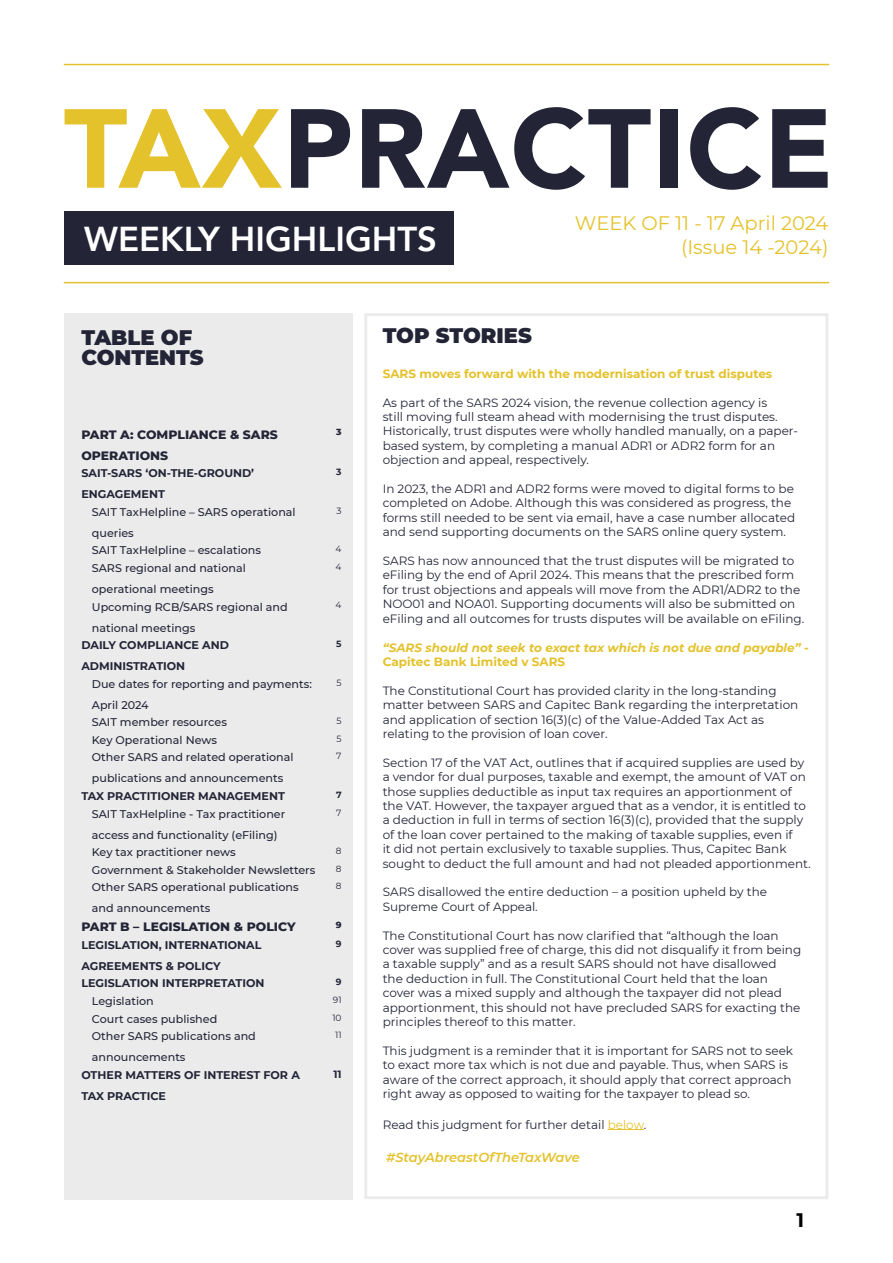
<style>
.page{position:relative;width:893px;height:1263px;background:#fff}
.page>*{position:absolute;margin:0;border:0;box-sizing:border-box;transform-origin:0 0}
.t1{font:900 111px "Avenir";letter-spacing:.01em;color:#232537}
.t2{font:800 34.5px "Avenir";color:#fff}
.t3{font:900 21px/20.2px "Montserrat";color:#232537}
.t4{font:19.5px/23.4px "Montserrat";color:#e4c22b;text-align:right}
.t5{font:700 19.5px "Montserrat";color:#000}
.t6{font:italic 600 13.05px "Montserrat";color:#e4c22b}
.t7{font:800 12.45px/21px "Montserrat";color:#232537}
.t8{font:12px/14.4px "Montserrat";color:#232537}
.t9{font:italic 700 12px/14.4px "Montserrat";color:#e4c22b}
.t10{font:700 12px "Montserrat";color:#e4c22b}
.t11{font:500 11.1px/21px "Montserrat";color:#232537}
.t12{font:700 11.1px/21px "Montserrat";color:#232537}
.t13{font:700 10.5px "Montserrat";color:#232537}
.t14{font:9px "Montserrat";color:#232537}
.t15{font:700 9px "Montserrat";color:#232537}
.t16{font:800 9px "Montserrat";color:#232537}
.s1{color:#e4c22b}
.s2{font-style:normal}
</style>
<div class="page">
<div style="left:65px;top:313px;width:288px;height:886px;background:#ebebeb"></div>
<div style="left:65px;top:211px;width:389px;height:54px;background:#232537"></div>
<hr style="left:64px;top:64px;width:765px;height:1px;background:#e4c22b">
<hr style="left:64px;top:282px;width:765px;height:1px;background:#e4c22b">
<hr style="left:608px;top:1129px;width:36px;height:1px;background:#e4c22b">
<h1 class="t1" style="left:64px;top:54px;width:771px"><span class="s1">TAX</span>PRACTICE</h1>
<h3 class="t4" style="left:575px;top:211px;width:255px">WEEK OF 11 - 17 April 2024 (Issue 14 -2024)</h3>
<h2 class="t2" style="left:84px;top:212px;width:354px">WEEKLY HIGHLIGHTS</h2>
<h3 class="t3" style="left:81px;top:326px;width:124px">TABLE OF<br>CONTENTS</h3>
<p class="t7" style="left:81px;top:423px;width:198px">PART A: COMPLIANCE &amp; SARS<br>OPERATIONS</p>
<p class="t16" style="left:336px;top:425px;width:7px">3</p>
<p class="t12" style="left:81px;top:462px;width:174px">SAIT-SARS ‘ON-THE-GROUND’<br>ENGAGEMENT</p>
<p class="t15" style="left:336px;top:465px;width:7px">3</p>
<p class="t11" style="left:92px;top:501px;width:205px">SAIT TaxHelpline – SARS operational queries</p>
<p class="t14" style="left:336px;top:504px;width:7px">3</p>
<p class="t11" style="left:92px;top:539px;width:171px">SAIT TaxHelpline – escalations</p>
<p class="t14" style="left:336px;top:543px;width:7px">4</p>
<p class="t11" style="left:92px;top:557px;width:155px">SARS regional and national operational meetings</p>
<p class="t14" style="left:336px;top:560px;width:7px">4</p>
<p class="t11" style="left:92px;top:596px;width:197px">Upcoming RCB/SARS regional and national meetings</p>
<p class="t14" style="left:336px;top:599px;width:7px">4</p>
<p class="t12" style="left:81px;top:634px;width:149px">DAILY COMPLIANCE AND<br>ADMINISTRATION</p>
<p class="t15" style="left:336px;top:637px;width:7px">5</p>
<p class="t11" style="left:92px;top:673px;width:222px">Due dates for reporting and payments:<br>April 2024</p>
<p class="t14" style="left:336px;top:676px;width:7px">5</p>
<p class="t11" style="left:92px;top:711px;width:137px">SAIT member resources</p>
<p class="t14" style="left:336px;top:715px;width:7px">5</p>
<p class="t11" style="left:92px;top:729px;width:127px">Key Operational News</p>
<p class="t14" style="left:336px;top:732px;width:7px">5</p>
<p class="t11" style="left:92px;top:747px;width:203px">Other SARS and related operational publications and announcements</p>
<p class="t14" style="left:336px;top:750px;width:7px">7</p>
<p class="t12" style="left:81px;top:785px;width:205px">TAX PRACTITIONER MANAGEMENT</p>
<p class="t15" style="left:336px;top:788px;width:7px">7</p>
<p class="t11" style="left:92px;top:803px;width:195px">SAIT TaxHelpline - Tax practitioner access and functionality (eFiling)</p>
<p class="t14" style="left:336px;top:806px;width:7px">7</p>
<p class="t11" style="left:92px;top:841px;width:145px">Key tax practitioner news</p>
<p class="t14" style="left:336px;top:845px;width:7px">8</p>
<p class="t11" style="left:92px;top:859px;width:225px">Government &amp; Stakeholder Newsletters</p>
<p class="t14" style="left:336px;top:862px;width:7px">8</p>
<p class="t11" style="left:92px;top:876px;width:208px">Other SARS operational publications and announcements</p>
<p class="t14" style="left:336px;top:880px;width:7px">8</p>
<p class="t7" style="left:81px;top:916px;width:216px">PART B – LEGISLATION &amp; POLICY</p>
<p class="t16" style="left:336px;top:918px;width:7px">9</p>
<p class="t12" style="left:81px;top:934px;width:182px">LEGISLATION, INTERNATIONAL<br>AGREEMENTS &amp; POLICY</p>
<p class="t15" style="left:336px;top:937px;width:7px">9</p>
<p class="t12" style="left:81px;top:972px;width:185px">LEGISLATION INTERPRETATION</p>
<p class="t15" style="left:336px;top:976px;width:7px">9</p>
<p class="t11" style="left:92px;top:990px;width:63px">Legislation</p>
<p class="t14" style="left:333px;top:993px;width:10px">91</p>
<p class="t11" style="left:92px;top:1008px;width:127px">Court cases published</p>
<p class="t14" style="left:332px;top:1011px;width:11px">10</p>
<p class="t11" style="left:92px;top:1025px;width:165px">Other SARS publications and announcements</p>
<p class="t14" style="left:335px;top:1029px;width:8px">11</p>
<p class="t12" style="left:81px;top:1064px;width:220px">OTHER MATTERS OF INTEREST FOR A<br>TAX PRACTICE</p>
<p class="t13" style="left:333px;top:1067px;width:10px">11</p>
<h3 class="t3" style="left:383px;top:324px;width:151px">TOP STORIES</h3>
<p class="t10" style="left:383px;top:365px;width:391px">SARS moves forward with the modernisation of trust disputes</p>
<p class="t8" style="left:383px;top:395px;width:417px">As part of the SARS 2024 vision, the revenue collection agency is<br>still moving full steam ahead with modernising the trust disputes.<br>Historically, trust disputes were wholly handled manually, on a paper&shy;based system, by completing a manual ADR1 or ADR2 form for an objection and appeal, respectively.</p>
<p class="t8" style="left:383px;top:481px;width:414px">In 2023, the ADR1 and ADR2 forms were moved to digital forms to be completed on Adobe. Although this was considered as progress, the forms still needed to be sent via email, have a case number allocated and send supporting documents on the SARS online query system.</p>
<p class="t8" style="left:383px;top:553px;width:423px">SARS has now announced that the trust disputes will be migrated to eFiling by the end of April 2024. This means that the prescribed form for trust objections and appeals will move from the ADR1/ADR2 to the NOO01 and NOA01. Supporting documents will also be submitted on eFiling and all outcomes for trusts disputes will be available on eFiling.</p>
<p class="t9" style="left:383px;top:639px;width:428px">“SARS should not seek to exact tax which is not due and payable” <span class="s2">-<br>Capitec Bank Limited v SARS</span></p>
<p class="t8" style="left:383px;top:683px;width:417px">The Constitutional Court has provided clarity in the long-standing matter between SARS and Capitec Bank regarding the interpretation and application of section 16(3)(c) of the Value-Added Tax Act as relating to the provision of loan cover.</p>
<p class="t8" style="left:383px;top:755px;width:430px">Section 17 of the VAT Act, outlines that if acquired supplies are used by a vendor for dual purposes, taxable and exempt, the amount of VAT on those supplies deductible as input tax requires an apportionment of the VAT. However, the taxpayer argued that as a vendor, it is entitled to a deduction in full in terms of section 16(3)(c), provided that the supply of the loan cover pertained to the making of taxable supplies, even if<br>it did not pertain exclusively to taxable supplies. Thus, Capitec Bank sought to deduct the full amount and had not pleaded apportionment.</p>
<p class="t8" style="left:383px;top:884px;width:386px">SARS disallowed the entire deduction – a position upheld by the<br>Supreme Court of Appeal.</p>
<p class="t8" style="left:383px;top:928px;width:420px">The Constitutional Court has now clarified that “although the loan cover was supplied free of charge, this did not disqualify it from being a taxable supply” and as a result SARS should not have disallowed<br>the deduction in full. The Constitutional Court held that the loan cover was a mixed supply and although the taxpayer did not plead apportionment, this should not have precluded SARS for exacting the principles thereof to this matter.</p>
<p class="t8" style="left:383px;top:1043px;width:412px">This judgment is a reminder that it is important for SARS not to seek to exact more tax which is not due and payable. Thus, when SARS is aware of the correct approach, it should apply that correct approach right away as opposed to waiting for the taxpayer to plead so.</p>
<p class="t8" style="left:383px;top:1117px;width:265px">Read this judgment for further detail <span class="s1">below</span>.</p>
<p class="t6" style="left:386px;top:1148px;width:195px">#StayAbreastOfTheTaxWave</p>
<h3 class="t5" style="left:796px;top:1206px;width:9px">1</h3>
</div>
